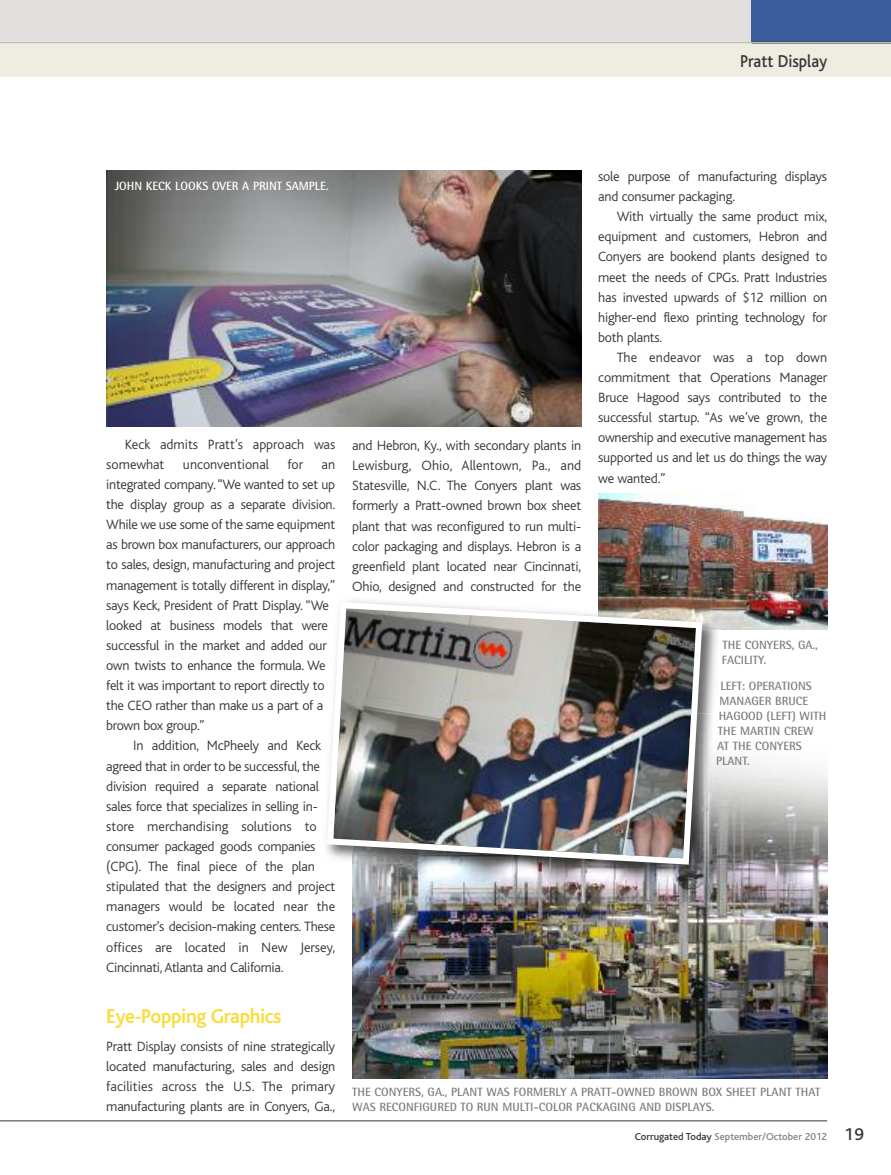
<style>
.page{position:relative;width:891px;height:1175px;background:#fff}
.page>*{position:absolute;margin:0;border:0;box-sizing:border-box;transform-origin:0 0}
.t1{font:700 21px "Bliss";letter-spacing:-.02em;color:#f9dd40;scale:.95 1}
.t2{font:500 18px "Bliss";color:#393839;scale:.9 1}
.t3{font:300 14.1px/20.1px "Bliss";letter-spacing:-.02em;color:#393839;text-align:justify}
.t4{font:300 14.1px/20.1px "Bliss";color:#393839}
.t5{font:700 12px/15px "Rotis Semi Sans";color:#7d807d}
.t6{font:700 12px "Rotis Semi Sans";color:#fff}
.t7{font:500 10.5px "Bliss";color:#7f858a}
.s1{color:#393839}
.s2{color:#2a343c}
.s3{font-size:17.85px;color:#393839}
</style>
<div class="page">
<img style="left:352px;top:760px;width:475px;height:318px">
<div style="left:0;top:0;width:891px;height:77px;background:#efede1"></div>
<div style="left:0;top:0;width:891px;height:43px;background:#e2e0df"></div>
<div style="left:752px;top:0;width:139px;height:43px;background:#3a5d9d"></div>
<hr style="left:0;top:1120px;width:827px;height:1px;background:#393839">
<hr style="left:0;top:42px;width:891px;height:1px;background:#bbc7ba">
<img style="left:106px;top:170px;width:475px;height:256px">
<img style="left:598px;top:493px;width:229px;height:136px">
<img style="left:598px;top:594px;width:124px;height:270px">
<img style="left:352px;top:713px;width:365px;height:171px">
<img style="left:705px;top:609px;width:18px;height:20px">
<img style="left:326px;top:599px;width:379px;height:268px">
<p class="t2" style="left:740px;top:55px;width:98px">Pratt Display</p>
<p class="t6" style="left:115px;top:182px;width:215px">JOHN KECK LOOKS OVER A PRINT SAMPLE.</p>
<p class="t4" style="left:106px;top:435px;width:230px;text-indent:18px">Keck admits Pratt’s approach was somewhat</p>
<p class="t4" style="left:183px;top:455px;width:88px">unconventional</p>
<p class="t3" style="left:288px;top:455px;width:17px">for</p>
<p class="t3" style="left:106px;top:455px;width:230px;text-align:left;text-indent:215px">an integrated company.“We wanted to set up the display group as a separate division.<br>While we use some of the same equipment as brown box manufacturers, our approach to sales, design, manufacturing and project management is totally different in display,” says Keck, President of Pratt Display. “We looked at business models that were successful in the market and added our own twists to enhance the formula. We felt it was important to report directly to the CEO rather than make us a part of a brown box group.”</p>
<p class="t3" style="left:106px;top:737px;width:230px;text-align:left;text-indent:27px">In addition, McPheely and Keck agreed that in order to be successful, the division required a separate national sales force that specializes in selling in&shy;store merchandising solutions to consumer packaged goods companies (CPG). The final piece of the plan stipulated that the designers and project managers would be located near the customer’s decision-making centers. These offices are located in New Jersey, Cincinnati,Atlanta and California.</p>
<h1 class="t1" style="left:106px;top:1008px;width:186px">Eye-Popping Graphics</h1>
<p class="t3" style="left:106px;top:1037px;width:230px">Pratt Display consists of nine strategically located manufacturing, sales and design facilities across the U.S. The primary manufacturing plants are in Conyers, Ga.,</p>
<p class="t3" style="left:352px;top:437px;width:230px">and Hebron, Ky., with secondary plants in Lewisburg, Ohio, Allentown, Pa., and Statesville, N.C. The Conyers plant was formerly a Pratt-owned brown box sheet plant that was reconfigured to run multi&shy;color packaging and displays. Hebron is a greenfield plant located near Cincinnati, Ohio, designed and constructed for the</p>
<p class="t3" style="left:598px;top:168px;width:230px">sole purpose of manufacturing displays and consumer packaging.</p>
<p class="t3" style="left:598px;top:208px;width:230px;text-indent:18px">With virtually the same product mix, equipment and customers, Hebron and Conyers are bookend plants designed to meet the needs of CPGs. Pratt Industries has invested upwards of $12 million on higher-end flexo printing technology for both plants.</p>
<p class="t3" style="left:598px;top:348px;width:230px;text-indent:18px">The endeavor was a top down commitment that Operations Manager Bruce Hagood says contributed to the successful startup. “As we’ve grown, the ownership and executive management has supported us and let us do things the way we wanted.”</p>
<p class="t5" style="left:722px;top:639px;width:98px">THE CONYERS, GA.,<br>FACILITY.</p>
<p class="t5" style="left:716px;top:679px;width:112px;text-indent:4px">LEFT: OPERATIONS<br>MANAGER BRUCE<br>HAGOOD (LEFT) WITH<br>THE MARTIN CREW<br>AT THE CONYERS<br>PLANT.</p>
<p class="t5" style="left:352px;top:1085px;width:470px">THE CONYERS, GA., PLANT WAS FORMERLY A PRATT-OWNED BROWN BOX SHEET PLANT THAT<br>WAS RECONFIGURED TO RUN MULTI-COLOR PACKAGING AND DISPLAYS.</p>
<p class="t7" style="left:635px;top:1132px;width:230px"><span class="s1">Corrugated</span> <span class="s2">Today</span> September/October 2012 <span class="s3">19</span></p>
</div>
